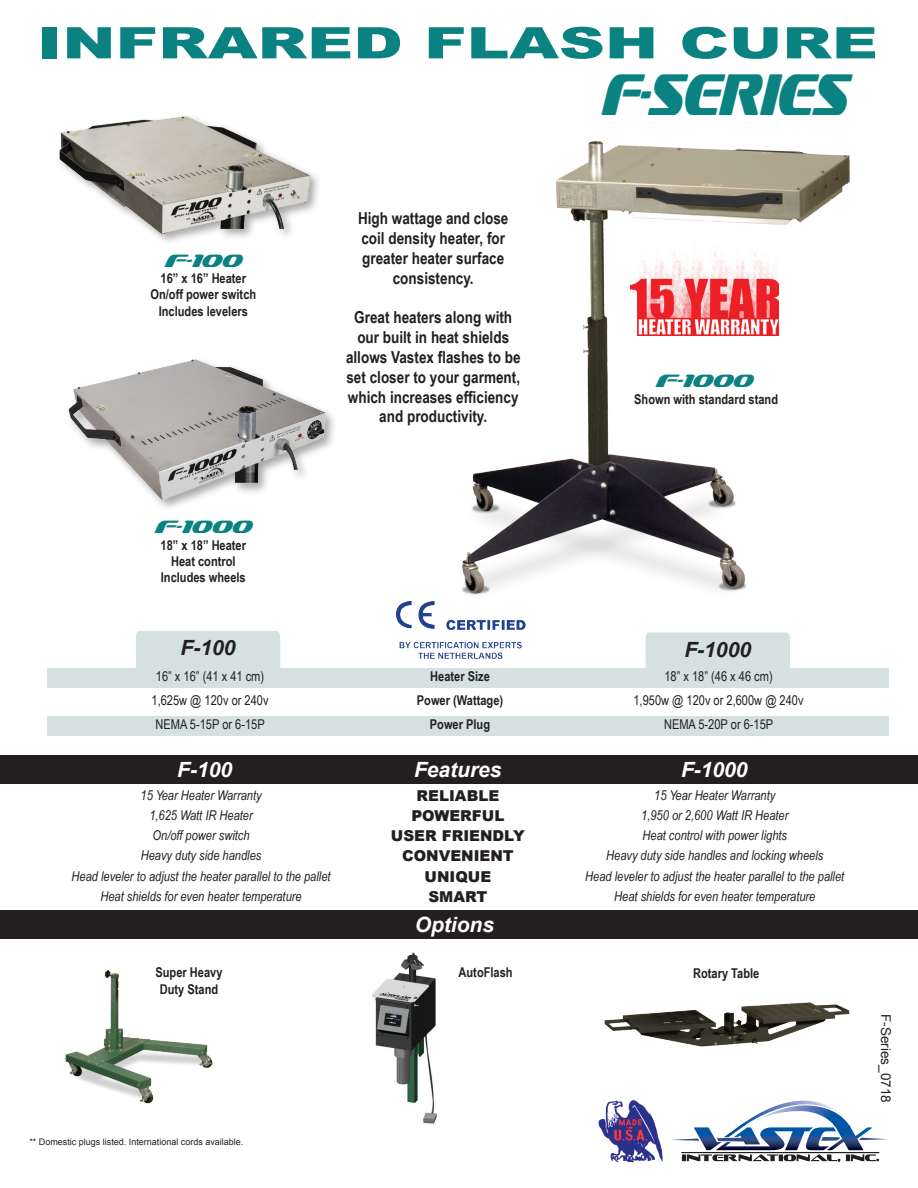
<style>
.page{position:relative;width:918px;height:1188px;background:#fff}
.page>*{position:absolute;margin:0;border:0;box-sizing:border-box;transform-origin:0 0}
.t1{font:italic 59.1px "Sofachrome Rg";color:#0a8281;scale:.55 1}
.t2{font:900 43.5px "Arial";color:#0a8281;scale:1.47 1}
.t3{font:italic 700 21px "Arial";color:#fff}
.t4{font:italic 700 21px "Arial";color:#231f20}
.t5{font:italic 18px "Sofachrome Rg";color:#0a8281}
.t6{font:700 16.5px/19.8px "Arial Narrow";color:#231f20;text-align:center}
.t7{font:900 15px/20.2px "Arial";color:#231f20;text-align:center}
.t8{font:italic 13.5px/20.2px "Arial Narrow";color:#231f20;text-align:center}
.t9{font:700 13.5px/16.2px "Arial Narrow";color:#231f20;text-align:center}
.t10{font:13.5px/24px "Arial Narrow";color:#231f20;text-align:center}
.t11{font:13.5px "Arial";color:#231f20}
.t12{font:9px "Arial";color:#231f20}
</style>
<div class="page">
<img style="left:604px;top:1002px;width:246px;height:45px">
<img style="left:371px;top:952px;width:66px;height:172px">
<img style="left:396px;top:141px;width:454px;height:473px">
<img style="left:59px;top:116px;width:259px;height:126px">
<img style="left:68px;top:359px;width:264px;height:149px">
<div style="left:0;top:755px;width:918px;height:28px;background:#231f20"></div>
<div style="left:0;top:911px;width:918px;height:28px;background:#231f20"></div>
<div style="left:48px;top:669px;width:841px;height:19px;background:#d5e1e1"></div>
<div style="left:48px;top:716px;width:841px;height:20px;background:#d5e1e1"></div>
<div style="left:136px;top:631px;width:144px;height:38px;background:#d5e1e1"></div>
<div style="left:646px;top:632px;width:144px;height:37px;background:#d5e1e1"></div>
<svg style="left:672px;top:1100px;width:216px;height:62px"></svg>
<img style="left:598px;top:1101px;width:64px;height:61px">
<img style="left:397px;top:601px;width:128px;height:58px">
<img style="left:65px;top:970px;width:148px;height:134px">
<h2 class="t2" style="left:38px;top:11px;width:573px">INFRARED FLASH CURE</h2>
<h1 class="t1" style="left:600px;top:57px;width:447px">F-SERIES</h1>
<h3 class="t5" style="left:164px;top:249px;width:78px">F-100</h3>
<p class="t9" style="left:150px;top:270px;width:107px">16” x 16” Heater<br>On/off power switch<br>Includes levelers</p>
<h3 class="t5" style="left:154px;top:516px;width:98px">F-1000</h3>
<p class="t9" style="left:161px;top:536px;width:87px">18” x 18” Heater<br>Heat control<br>Includes wheels</p>
<h3 class="t4" style="left:181px;top:633px;width:56px">F-100</h3>
<p class="t10" style="left:152px;top:664px;width:119px">16” x 16” (41 x 41 cm)<br>1,625w @ 120v or 240v<br>NEMA 5-15P or 6-15P</p>
<h3 class="t3" style="left:177px;top:755px;width:56px">F-100</h3>
<p class="t6" style="left:358px;top:208px;width:152px">High wattage and close coil density heater, for greater heater surface consistency.</p>
<p class="t6" style="left:346px;top:307px;width:176px">Great heaters along with our built in heat shields allows Vastex flashes to be set closer to your garment, which increases efficiency and productivity.</p>
<p class="t9" style="left:417px;top:664px;width:88px;line-height:24px">Heater Size<br>Power (Wattage)<br>Power Plug</p>
<h3 class="t5" style="left:655px;top:369px;width:98px">F-1000</h3>
<p class="t9" style="left:634px;top:391px;width:145px">Shown with standard stand</p>
<h3 class="t4" style="left:684px;top:636px;width:68px">F-1000</h3>
<p class="t10" style="left:633px;top:664px;width:172px">18” x 18” (46 x 46 cm)<br>1,950w @ 120v or 2,600w @ 240v<br>NEMA 5-20P or 6-15P</p>
<h3 class="t3" style="left:414px;top:755px;width:89px">Features</h3>
<h3 class="t3" style="left:681px;top:755px;width:68px">F-1000</h3>
<p class="t7" style="left:391px;top:785px;width:135px">RELIABLE<br>POWERFUL<br>USER FRIENDLY<br>CONVENIENT<br>UNIQUE<br>SMART</p>
<p class="t8" style="left:72px;top:785px;width:261px">15 Year Heater Warranty<br>1,625 Watt IR Heater<br>On/off power switch<br>Heavy duty side handles<br>Head leveler to adjust the heater parallel to the pallet<br>Heat shields for even heater temperature</p>
<p class="t8" style="left:585px;top:785px;width:261px">15 Year Heater Warranty<br>1,950 or 2,600 Watt IR Heater<br>Heat control with power lights<br>Heavy duty side handles and locking wheels<br>Head leveler to adjust the heater parallel to the pallet Heat shields for even heater temperature</p>
<p class="t9" style="left:155px;top:964px;width:69px">Super Heavy<br>Duty Stand</p>
<p class="t12" style="left:29px;top:1136px;width:216px">** Domestic plugs listed. International cords available.</p>
<h3 class="t3" style="left:415px;top:911px;width:81px">Options</h3>
<p class="t9" style="left:459px;top:964px;width:56px">AutoFlash</p>
<p class="t9" style="left:693px;top:964px;width:68px">Rotary Table</p>
<p class="t11" style="left:895px;top:1014px;width:90px;rotate:90deg">F-Series_0718</p>
</div>
